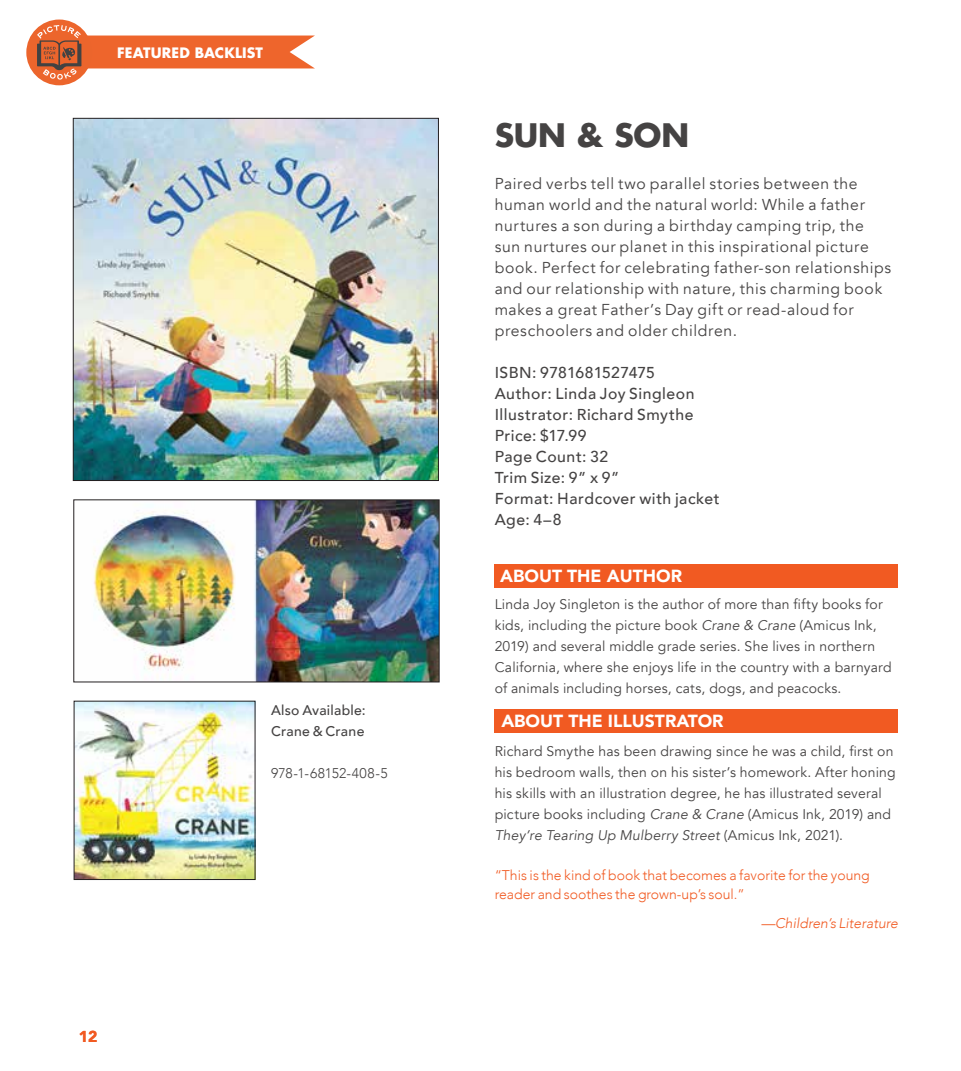
<style>
.page{position:relative;width:961px;height:1071px;background:#fff}
.page>*{position:absolute;margin:0;border:0;box-sizing:border-box;transform-origin:0 0}
.t1{font:700 31.5px "Futura Std";letter-spacing:-.005em;color:#454343}
.t2{font:900 17.5px "Avenir";color:#fff}
.t3{font:15.75px/21px "Avenir";letter-spacing:.04em;color:#454343}
.t4{font:500 15.75px/21px "Avenir";letter-spacing:.03em;color:#454343}
.t5{font:900 15.75px "Avenir";color:#f15a22}
.t6{font:14px/21px "Avenir";letter-spacing:.015em;color:#454343}
.t7{font:300 14px/19.2px "Avenir";color:#f15a22}
.t8{font:500 14px/21px "Avenir";letter-spacing:.02em;color:#454343}
.t9{font:italic 300 14px "Avenir";color:#f15a22}
.t10{font:300 14px "Avenir";letter-spacing:.01em;color:#454343}
.t11{font:700 14px "Futura Std";letter-spacing:.01em;color:#fff}
.s1{font-style:italic}
</style>
<div class="page">
<div style="left:26px;top:20px;width:66px;height:65px;background:#ec652c;border-radius:50%"></div>
<svg style="left:37px;top:25px;width:278px;height:55px"></svg>
<div style="left:495px;top:564px;width:403px;height:24px;background:#f15a22"></div>
<div style="left:495px;top:709px;width:403px;height:24px;background:#f15a22"></div>
<img style="left:73px;top:118px;width:366px;height:363px">
<img style="left:76px;top:703px;width:177px;height:175px">
<img style="left:73px;top:499px;width:366px;height:183px">
<p class="t11" style="left:117px;top:43px;width:147px">FEATURED BACKLIST</p>
<p class="t5" style="left:79px;top:1023px;width:20px">12</p>
<p class="t8" style="left:271px;top:699px;width:96px">Also Available:<br>Crane &amp; Crane</p>
<p class="t10" style="left:271px;top:765px;width:118px">978-1-68152-408-5</p>
<h1 class="t1" style="left:495px;top:114px;width:196px">SUN &amp; SON</h1>
<p class="t3" style="left:495px;top:173px;width:398px">Paired verbs tell two parallel stories between the human world and the natural world: While a father nurtures a son during a birthday camping trip, the sun nurtures our planet in this inspirational picture book. Perfect for celebrating father-son relationships and our relationship with nature, this charming book makes a great Father’s Day gift or read-aloud for preschoolers and older children.</p>
<p class="t4" style="left:495px;top:361px;width:227px">ISBN: 9781681527475<br>Author: Linda Joy Singleon<br>Illustrator: Richard Smythe<br>Price: $17.99<br>Page Count: 32<br>Trim Size: 9” x 9”<br>Format: Hardcover with jacket<br>Age: 4–8</p>
<p class="t2" style="left:500px;top:561px;width:183px">ABOUT THE AUTHOR</p>
<p class="t6" style="left:495px;top:594px;width:399px">Linda Joy Singleton is the author of more than fifty books for kids, including the picture book <span class="s1">Crane &amp; Crane</span> (Amicus Ink, 2019) and several middle grade series. She lives in northern California, where she enjoys life in the country with a barnyard of animals including horses, cats, dogs, and peacocks.</p>
<p class="t2" style="left:501px;top:706px;width:224px">ABOUT THE ILLUSTRATOR</p>
<p class="t6" style="left:495px;top:741px;width:402px">Richard Smythe has been drawing since he was a child, first on his bedroom walls, then on his sister’s homework. After honing his skills with an illustration degree, he has illustrated several picture books including <span class="s1">Crane &amp; Crane</span> (Amicus Ink, 2019) and <span class="s1">They’re Tearing Up Mulberry Street</span> (Amicus Ink, 2021).</p>
<p class="t7" style="left:495px;top:865px;width:377px">“This is the kind of book that becomes a favorite for the young reader and soothes the grown-up’s soul.”</p>
<p class="t9" style="left:761px;top:915px;width:138px">—Children’s Literature</p>
</div>
